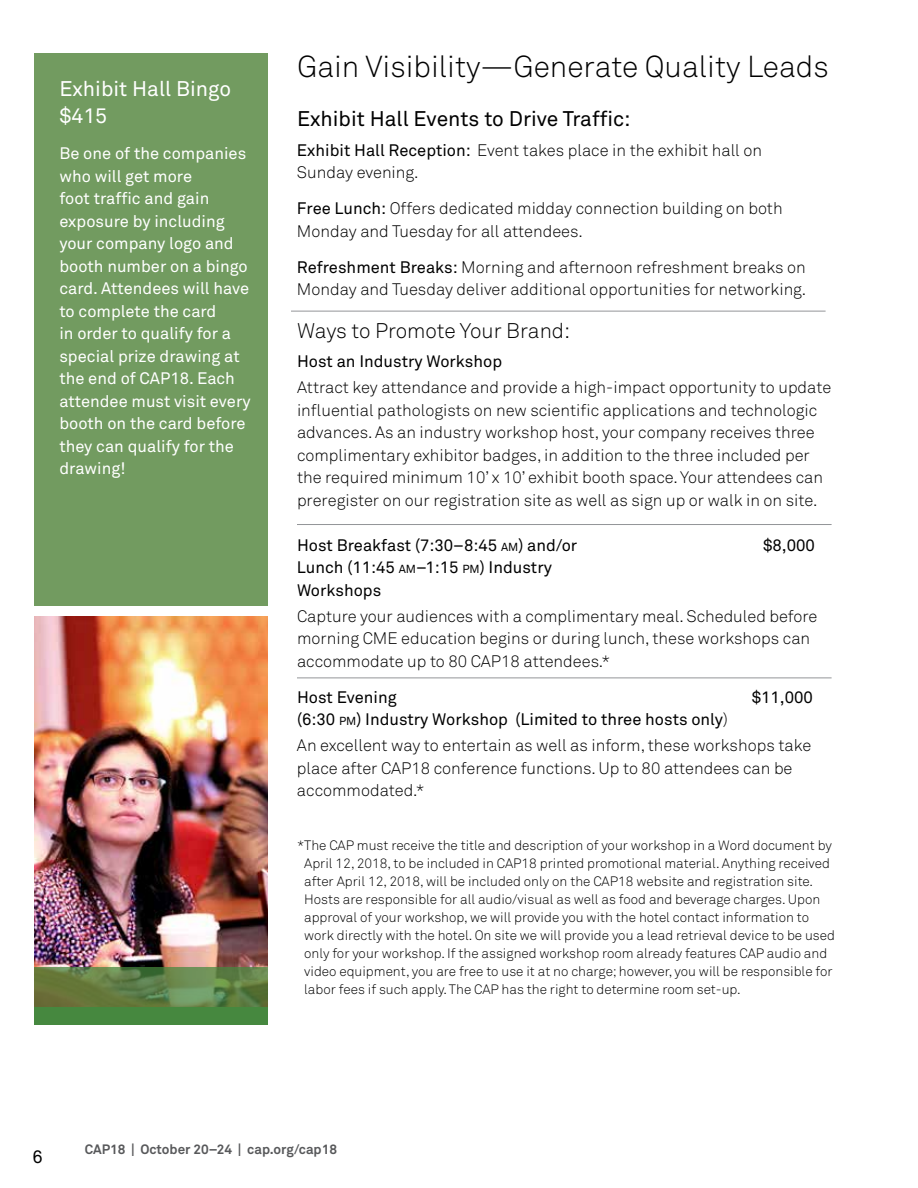
<style>
.page{position:relative;width:918px;height:1188px;background:#fff}
.page>*{position:absolute;margin:0;border:0;box-sizing:border-box;transform-origin:0 0}
.t1{font:300 30px "Akkurat Std";color:#000}
.t2{font:21px "Akkurat Std";color:#000}
.t3{font:300 21px "Akkurat Std";letter-spacing:-.005em;color:#000}
.t4{font:21px/27px "Akkurat Std";color:#fff}
.t5{font:18px "Akkurat Std";color:#000}
.t6{font:300 16.5px/22.5px "Akkurat Std";color:#000}
.t7{font:16.5px/22.5px "Akkurat Std";color:#fff}
.t8{font:16.5px/22.5px "Akkurat Std";color:#000}
.t9{font:300 13.5px/18px "Akkurat Std";color:#000}
.t10{font:700 13.5px "Akkurat Std";color:#58595b}
.s1{font-weight:400}
.s2{font-size:11.55px}
.s3{font-weight:400;font-size:11.55px}
</style>
<div class="page">
<hr style="left:291px;top:311px;width:535px;height:1px;background:#939598">
<hr style="left:297px;top:524px;width:535px;height:1px;background:#939598">
<hr style="left:297px;top:678px;width:535px;height:1px;background:#939598">
<div style="left:34px;top:53px;width:234px;height:553px;background:#729b60"></div>
<div style="left:34px;top:616px;width:234px;height:409px;background:#46883f"></div>
<img style="left:34px;top:616px;width:234px;height:351px">
<svg style="left:34px;top:967px;width:234px;height:40px;background:#637f46"></svg>
<p class="t4" style="left:59px;top:75px;width:173px">Exhibit Hall Bingo $415</p>
<p class="t7" style="left:59px;top:142px;width:193px">Be one of the companies who will get more<br>foot traffic and gain exposure by including your company logo and booth number on a bingo card. Attendees will have to complete the card<br>in order to qualify for a special prize drawing at the end of CAP18. Each attendee must visit every booth on the card before they can qualify for the drawing!</p>
<h1 class="t1" style="left:297px;top:49px;width:533px">Gain Visibility—Generate Quality Leads</h1>
<p class="t2" style="left:297px;top:107px;width:335px">Exhibit Hall Events to Drive Traffic:</p>
<p class="t6" style="left:297px;top:139px;width:467px"><span class="s1">Exhibit Hall Reception:</span> Event takes place in the exhibit hall on<br>Sunday evening.</p>
<p class="t6" style="left:297px;top:197px;width:487px"><span class="s1">Free Lunch:</span> Offers dedicated midday connection building on both<br>Monday and Tuesday for all attendees.</p>
<p class="t6" style="left:297px;top:256px;width:511px"><span class="s1">Refreshment Breaks:</span> Morning and afternoon refreshment breaks on<br>Monday and Tuesday deliver additional opportunities for networking.</p>
<p class="t3" style="left:297px;top:318px;width:275px">Ways to Promote Your Brand:</p>
<p class="t8" style="left:297px;top:350px;width:207px">Host an Industry Workshop</p>
<p class="t6" style="left:297px;top:376px;width:536px">Attract key attendance and provide a high-impact opportunity to update influential pathologists on new scientific applications and technologic advances. As an industry workshop host, your company receives three complimentary exhibitor badges, in addition to the three included per the required minimum 10’ x 10’ exhibit booth space. Your attendees can preregister on our registration site as well as sign up or walk in on site.</p>
<p class="t8" style="left:297px;top:534px;width:282px">Host Breakfast (7:30–8:45 <span class="s2">AM</span>) and/or</p>
<p class="t8" style="left:763px;top:534px;width:53px">$8,000</p>
<p class="t8" style="left:297px;top:556px;width:256px">Lunch (11:45 <span class="s2">AM</span>–1:15 <span class="s2">PM</span>) Industry<br>Workshops</p>
<p class="t6" style="left:297px;top:605px;width:522px">Capture your audiences with a complimentary meal. Scheduled before morning CME education begins or during lunch, these workshops can accommodate up to 80 CAP18 attendees.*</p>
<p class="t8" style="left:297px;top:686px;width:101px">Host Evening</p>
<p class="t8" style="left:752px;top:686px;width:63px">$11,000</p>
<p class="t6" style="left:297px;top:707px;width:516px;line-height:26px"><span class="s1">(6:30</span> <span class="s3">PM</span><span class="s1">) Industry Workshop (Limited to three hosts only</span>)<br>An excellent way to entertain as well as inform, these workshops take</p>
<p class="t6" style="left:297px;top:757px;width:497px">place after CAP18 conference functions. Up to 80 attendees can be accommodated.*</p>
<p class="t9" style="left:304px;top:837px;width:532px;text-indent:-7px">*The CAP must receive the title and description of your workshop in a Word document by April 12, 2018, to be included in CAP18 printed promotional material. Anything received after April 12, 2018, will be included only on the CAP18 website and registration site.<br>Hosts are responsible for all audio/visual as well as food and beverage charges. Upon approval of your workshop, we will provide you with the hotel contact information to work directly with the hotel. On site we will provide you a lead retrieval device to be used only for your workshop. If the assigned workshop room already features CAP audio and video equipment, you are free to use it at no charge; however, you will be responsible for labor fees if such apply. The CAP has the right to determine room set-up.</p>
<p class="t5" style="left:32px;top:1146px;width:12px">6</p>
<p class="t10" style="left:85px;top:1141px;width:254px">CAP18 | October 20–24 | cap.org/cap18</p>
</div>
